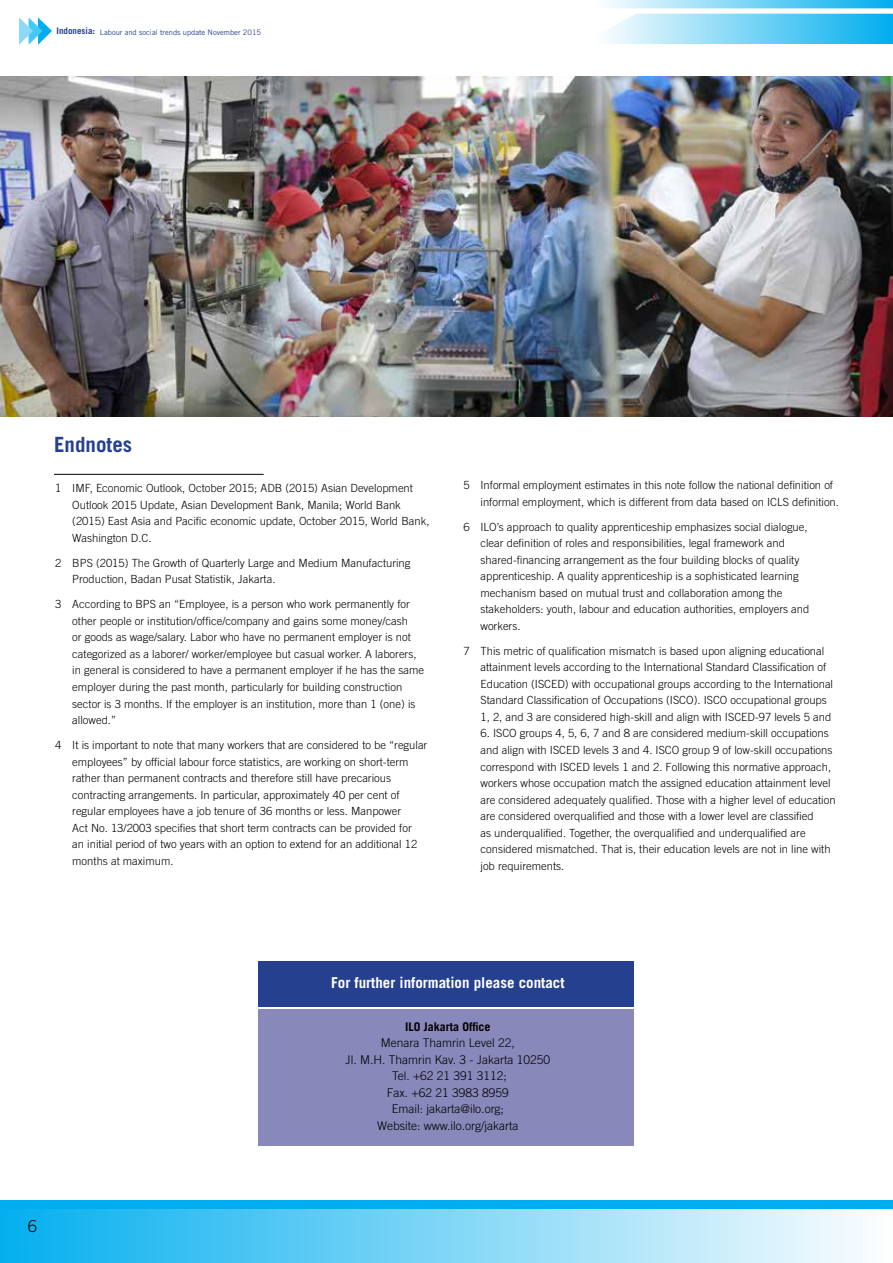
<style>
.page{position:relative;width:893px;height:1263px;background:#fff}
.page>*{position:absolute;margin:0;border:0;box-sizing:border-box;transform-origin:0 0}
.t1{font:700 21px "Trade Gothic";color:#25408f}
.t2{font:300 16.5px "Trade Gothic";color:#000}
.t3{font:700 15px "Trade Gothic";color:#fff}
.t4{font:300 12px/16.5px "Trade Gothic";color:#000;text-align:center}
.t5{font:700 12px "Trade Gothic";color:#000}
.t6{font:300 11.25px/16.5px "Trade Gothic";color:#000}
.t7{font:7.5px "Trade Gothic";color:#25408f}
.s1{font-weight:700;font-size:9px}
</style>
<div class="page">
<div style="left:0;top:1200px;width:893px;height:8px;background:#00aeef"></div>
<div style="left:0;top:1209px;width:893px;height:54px;background:linear-gradient(to right,#05afef,#fdfefe)"></div>
<div style="left:596px;top:0;width:297px;height:44px;background:linear-gradient(to right,#fdfefe,#01aeef)"></div>
<svg style="left:19px;top:8px;width:874px;height:37px"></svg>
<div style="left:259px;top:1009px;width:375px;height:137px;background:#8889ba"></div>
<div style="left:259px;top:961px;width:375px;height:46px;background:#25408f"></div>
<hr style="left:54px;top:474px;width:210px;height:1px;background:#000">
<img style="left:0;top:77px;width:893px;height:340px">
<p class="t7" style="left:57px;top:27px;width:206px"><span class="s1">Indonesia:</span> Labour and social trends update November 2015</p>
<h1 class="t1" style="left:54px;top:432px;width:80px">Endnotes</h1>
<p class="t6" style="left:72px;top:480px;width:359px;text-indent:-17px">1 IMF, Economic Outlook, October 2015; ADB (2015) Asian Development Outlook 2015 Update, Asian Development Bank, Manila; World Bank (2015) East Asia and Pacific economic update, October 2015, World Bank, Washington D.C.</p>
<p class="t6" style="left:72px;top:554px;width:340px;text-indent:-17px">2 BPS (2015) The Growth of Quarterly Large and Medium Manufacturing<br>Production, Badan Pusat Statistik, Jakarta.</p>
<p class="t6" style="left:72px;top:596px;width:353px;text-indent:-17px">3 According to BPS an “Employee, is a person who work permanently for other people or institution/office/company and gains some money/cash<br>or goods as wage/salary. Labor who have no permanent employer is not categorized as a laborer/ worker/employee but casual worker. A laborers, in general is considered to have a permanent employer if he has the same employer during the past month, particularly for building construction sector is 3 months. If the employer is an institution, more than 1 (one) is allowed.”</p>
<p class="t6" style="left:72px;top:737px;width:357px;text-indent:-17px">4 It is important to note that many workers that are considered to be “regular employees” by official labour force statistics, are working on short-term rather than permanent contracts and therefore still have precarious contracting arrangements. In particular, approximately 40 per cent of regular employees have a job tenure of 36 months or less. Manpower<br>Act No. 13/2003 specifies that short term contracts can be provided for<br>an initial period of two years with an option to extend for an additional 12 months at maximum.</p>
<p class="t6" style="left:480px;top:477px;width:360px;text-indent:-17px">5 Informal employment estimates in this note follow the national definition of informal employment, which is different from data based on ICLS definition.</p>
<p class="t6" style="left:480px;top:518px;width:330px;text-indent:-17px">6 ILO’s approach to quality apprenticeship emphasizes social dialogue, clear definition of roles and responsibilities, legal framework and shared-financing arrangement as the four building blocks of quality apprenticeship. A quality apprenticeship is a sophisticated learning mechanism based on mutual trust and collaboration among the stakeholders: youth, labour and education authorities, employers and workers.</p>
<p class="t6" style="left:480px;top:642px;width:354px;text-indent:-17px">7 This metric of qualification mismatch is based upon aligning educational attainment levels according to the International Standard Classification of Education (ISCED) with occupational groups according to the International Standard Classification of Occupations (ISCO). ISCO occupational groups 1, 2, and 3 are considered high-skill and align with ISCED-97 levels 5 and</p>
<p class="t6" style="left:480px;top:725px;width:357px">6. ISCO groups 4, 5, 6, 7 and 8 are considered medium-skill occupations and align with ISCED levels 3 and 4. ISCO group 9 of low-skill occupations correspond with ISCED levels 1 and 2. Following this normative approach, workers whose occupation match the assigned education attainment level are considered adequately qualified. Those with a higher level of education are considered overqualified and those with a lower level are classified<br>as underqualified. Together, the overqualified and underqualified are considered mismatched. That is, their education levels are not in line with job requirements.</p>
<h2 class="t2" style="left:28px;top:1216px;width:11px">6</h2>
<h3 class="t3" style="left:331px;top:973px;width:235px">For further information please contact</h3>
<p class="t5" style="left:405px;top:1019px;width:87px">ILO Jakarta Office</p>
<p class="t4" style="left:346px;top:1035px;width:206px">Menara Thamrin Level 22,<br>Jl. M.H. Thamrin Kav. 3 - Jakarta 10250<br>Tel. +62 21 391 3112;<br>Fax. +62 21 3983 8959<br>Email: jakarta@ilo.org;<br>Website: www.ilo.org/jakarta</p>
</div>
